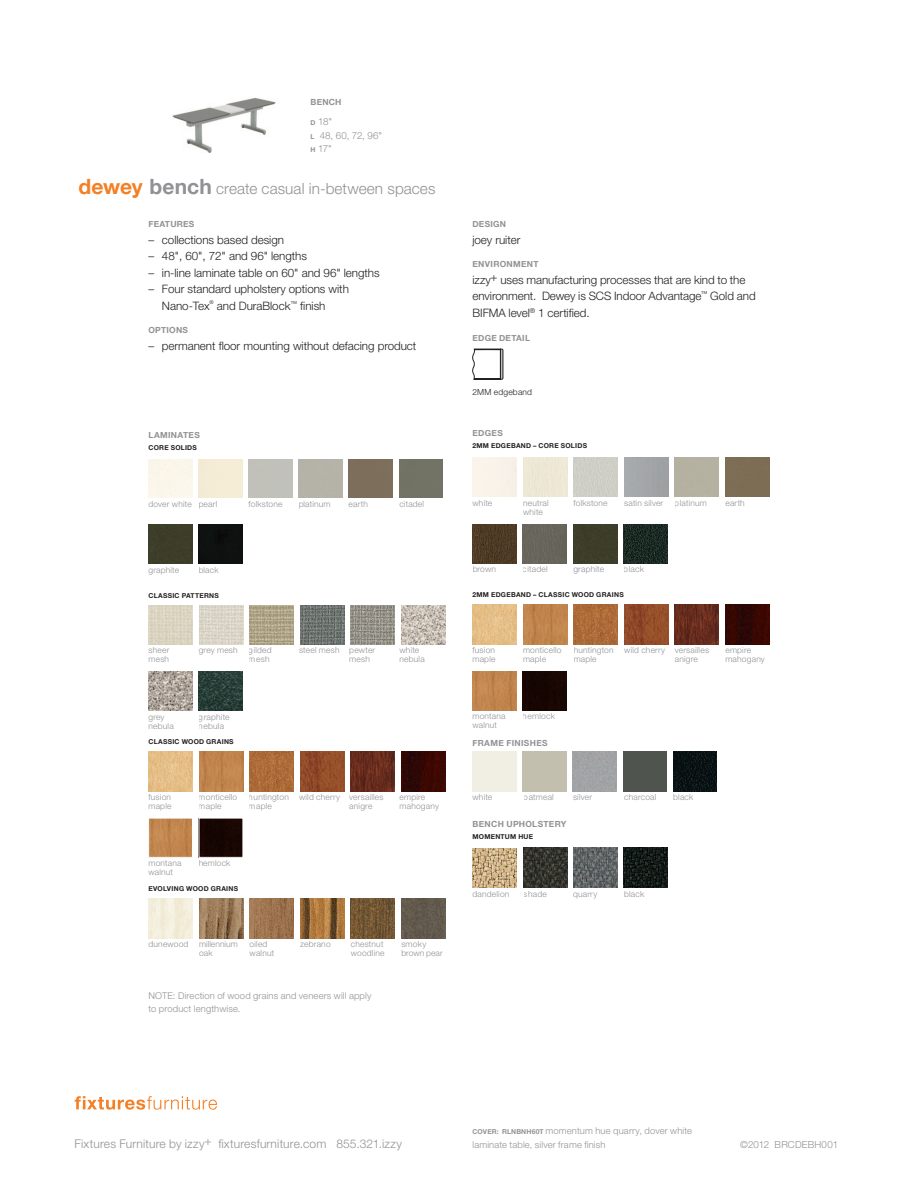
<style>
.page{position:relative;width:918px;height:1188px;background:#fff}
.page>*{position:absolute;margin:0;border:0;box-sizing:border-box;transform-origin:0 0}
.t1{font:300 15.3px "Helvetica Neue LT Std";letter-spacing:.005em;color:#919295}
.t2{font:300 12px "Helvetica Neue LT Std";letter-spacing:.015em;color:#919295}
.t3{font:300 11.7px/16.5px "Helvetica Neue LT Std";letter-spacing:-.005em;color:#231f20}
.t4{font:300 9.75px/13.5px "Helvetica Neue LT Std";letter-spacing:-.01em;color:#919295}
.t5{font:300 9.75px "Helvetica Neue LT Std";letter-spacing:.015em;color:#919295}
.t6{font:300 9.3px/13.5px "Helvetica Neue LT Std";letter-spacing:.015em;color:#919295}
.t7{font:300 8.4px/9px "Helvetica Neue LT Std";letter-spacing:.025em;color:#919295}
.t8{font:700 8.4px "Helvetica Neue";letter-spacing:.035em;color:#919295}
.t9{font:300 8.4px/9px "Helvetica Neue LT Std";letter-spacing:.005em;color:#919295}
.t10{font:300 8.4px "Helvetica Neue LT Std";letter-spacing:.025em;color:#231f20}
.t11{font:700 6.75px "Helvetica Neue";letter-spacing:.04em;color:#231f20}
.t12{font:300 5.25px "Helvetica Neue LT Std";color:#231f20}
.s1{font-family:"Helvetica Neue";font-weight:700;font-size:6.75px}
.s2{font-family:"Helvetica Neue";font-weight:700;font-size:21px;color:#f48026}
.s3{font-family:"Helvetica Neue";font-weight:700;font-size:21px}
</style>
<div class="page">
<img style="left:151px;top:820px;width:40px;height:35px">
<img style="left:201px;top:820px;width:40px;height:35px">
<img style="left:351px;top:752px;width:44px;height:39px">
<img style="left:401px;top:752px;width:44px;height:39px">
<img style="left:300px;top:752px;width:44px;height:39px">
<img style="left:148px;top:752px;width:44px;height:39px">
<img style="left:199px;top:752px;width:44px;height:39px">
<img style="left:250px;top:752px;width:44px;height:39px">
<svg style="left:472px;top:349px;width:31px;height:31px"></svg>
<svg style="left:75px;top:1096px;width:142px;height:14px"></svg>
<img style="left:473px;top:848px;width:44px;height:40px">
<img style="left:523px;top:848px;width:44px;height:39px">
<img style="left:623px;top:848px;width:44px;height:39px">
<img style="left:573px;top:848px;width:44px;height:39px">
<img style="left:472px;top:524px;width:44px;height:39px">
<div style="left:523px;top:524px;width:44px;height:39px;background:#67655b"></div>
<div style="left:573px;top:524px;width:44px;height:39px;background:#3d3d29"></div>
<img style="left:624px;top:524px;width:44px;height:39px">
<div style="left:725px;top:458px;width:44px;height:39px;background:#7c6d54"></div>
<div style="left:523px;top:458px;width:44px;height:39px;background:#ede7d5"></div>
<div style="left:574px;top:458px;width:44px;height:39px;background:#cfcec6"></div>
<img style="left:472px;top:671px;width:44px;height:40px">
<div style="left:523px;top:671px;width:44px;height:40px;background:#180602"></div>
<img style="left:675px;top:605px;width:44px;height:39px">
<img style="left:725px;top:605px;width:44px;height:39px">
<img style="left:624px;top:605px;width:44px;height:39px">
<img style="left:472px;top:605px;width:44px;height:39px">
<img style="left:523px;top:605px;width:44px;height:39px">
<img style="left:574px;top:605px;width:44px;height:39px">
<div style="left:399px;top:459px;width:44px;height:39px;background:#727365"></div>
<div style="left:349px;top:459px;width:43px;height:39px;background:#7d6e5b"></div>
<div style="left:148px;top:525px;width:44px;height:39px;background:#3d3d29"></div>
<div style="left:199px;top:525px;width:43px;height:39px;background:#0e110f"></div>
<img style="left:673px;top:752px;width:44px;height:39px">
<div style="left:623px;top:752px;width:44px;height:39px;background:#4f554e"></div>
<img style="left:573px;top:752px;width:44px;height:39px">
<img style="left:300px;top:899px;width:44px;height:39px">
<img style="left:351px;top:899px;width:44px;height:39px">
<img style="left:401px;top:899px;width:44px;height:39px">
<img style="left:148px;top:899px;width:44px;height:39px">
<img style="left:199px;top:899px;width:44px;height:39px">
<img style="left:250px;top:899px;width:44px;height:39px">
<img style="left:172px;top:97px;width:104px;height:55px">
<img style="left:149px;top:671px;width:44px;height:40px">
<img style="left:199px;top:671px;width:44px;height:40px">
<img style="left:351px;top:605px;width:44px;height:39px">
<img style="left:401px;top:605px;width:44px;height:39px">
<img style="left:300px;top:605px;width:44px;height:39px">
<img style="left:148px;top:605px;width:44px;height:39px">
<img style="left:199px;top:605px;width:44px;height:39px">
<img style="left:250px;top:605px;width:44px;height:39px">
<p class="t8" style="left:310px;top:97px;width:33px">BENCH</p>
<p class="t4" style="left:310px;top:115px;width:73px"><span class="s1">D</span> 18"<br><span class="s1">L</span> 48, 60, 72, 96"<br><span class="s1">H</span> 17"</p>
<h1 class="t1" style="left:78px;top:179px;width:359px"><span class="s2">DEWEY</span> <span class="s3">BENCH</span> create casual in-between spaces</h1>
<p class="t8" style="left:148px;top:219px;width:47px">FEATURES</p>
<h3 class="t3" style="left:148px;top:231px;width:137px">– collections based design</h3>
<h3 class="t3" style="left:148px;top:248px;width:160px">– 48", 60", 72" and 96" lengths</h3>
<h3 class="t3" style="left:148px;top:264px;width:233px">– in-line laminate table on 60" and 96" lengths</h3>
<h3 class="t3" style="left:162px;top:281px;width:188px;text-indent:-13px">– Four standard upholstery options with<br>Nano-Tex</h3>
<p class="t12" style="left:210px;top:299px;width:6px">®</p>
<h3 class="t3" style="left:217px;top:297px;width:110px">and DuraBlock<sup>™</sup> finish</h3>
<p class="t8" style="left:148px;top:325px;width:41px">OPTIONS</p>
<h3 class="t3" style="left:148px;top:337px;width:269px">– permanent floor mounting without defacing product</h3>
<p class="t8" style="left:148px;top:430px;width:53px">LAMINATES</p>
<p class="t11" style="left:148px;top:444px;width:50px">CORE SOLIDS</p>
<p class="t7" style="left:148px;top:499px;width:70px">dover white pearl</p>
<p class="t7" style="left:249px;top:499px;width:35px">folkstone</p>
<p class="t7" style="left:299px;top:499px;width:34px">platinum</p>
<p class="t7" style="left:349px;top:499px;width:21px">earth</p>
<p class="t7" style="left:399px;top:499px;width:26px">citadel</p>
<p class="t7" style="left:148px;top:565px;width:32px">graphite</p>
<p class="t7" style="left:199px;top:565px;width:22px">black</p>
<p class="t11" style="left:148px;top:591px;width:72px">CLASSIC PATTERNS</p>
<p class="t7" style="left:148px;top:646px;width:22px">sheer mesh</p>
<p class="t7" style="left:199px;top:646px;width:41px">grey mesh</p>
<p class="t7" style="left:249px;top:646px;width:24px">gilded</p>
<p class="t7" style="left:299px;top:646px;width:42px">steel mesh</p>
<p class="t7" style="left:249px;top:655px;width:22px">mesh</p>
<p class="t7" style="left:349px;top:646px;width:28px">pewter mesh</p>
<p class="t7" style="left:399px;top:646px;width:27px">white nebula</p>
<p class="t7" style="left:148px;top:712px;width:27px">grey nebula</p>
<p class="t7" style="left:199px;top:712px;width:32px">graphite nebula</p>
<p class="t11" style="left:148px;top:738px;width:86px">CLASSIC WOOD GRAINS</p>
<p class="t7" style="left:148px;top:792px;width:25px">fusion maple</p>
<p class="t7" style="left:199px;top:792px;width:40px">monticello</p>
<p class="t7" style="left:299px;top:792px;width:42px">wild cherry</p>
<p class="t7" style="left:199px;top:801px;width:25px">maple</p>
<p class="t7" style="left:249px;top:792px;width:41px">huntington maple</p>
<p class="t7" style="left:349px;top:792px;width:36px">versailles anigre</p>
<p class="t7" style="left:399px;top:792px;width:41px">empire mahogany</p>
<p class="t7" style="left:148px;top:859px;width:35px">montana walnut</p>
<p class="t7" style="left:199px;top:859px;width:34px">hemlock</p>
<p class="t11" style="left:148px;top:885px;width:91px">EVOLVING WOOD GRAINS</p>
<p class="t7" style="left:148px;top:939px;width:41px">dunewood</p>
<p class="t7" style="left:250px;top:939px;width:26px">oiled walnut</p>
<p class="t7" style="left:300px;top:939px;width:32px">zebrano</p>
<p class="t7" style="left:351px;top:939px;width:35px">chestnut woodline</p>
<p class="t9" style="left:199px;top:939px;width:40px">millennium oak</p>
<p class="t9" style="left:401px;top:939px;width:43px">smoky brown pear</p>
<p class="t6" style="left:148px;top:988px;width:224px">Note: Direction of wood grains and veneers will apply to product lengthwise.</p>
<p class="t8" style="left:472px;top:219px;width:35px">DESIGN</p>
<h3 class="t3" style="left:472px;top:231px;width:49px">joey ruiter</h3>
<p class="t8" style="left:472px;top:259px;width:68px">ENVIRONMENT</p>
<h3 class="t3" style="left:472px;top:271px;width:285px">izzy+ uses manufacturing processes that are kind to the environment. Dewey is SCS Indoor Advantage<sup>™</sup> Gold and<br>BIFMA level<sup>®</sup> 1 certified.</h3>
<p class="t8" style="left:472px;top:333px;width:59px">EDGE DETAIL</p>
<p class="t10" style="left:472px;top:387px;width:61px">2MM edgeband</p>
<p class="t8" style="left:472px;top:428px;width:32px">EDGES</p>
<p class="t11" style="left:472px;top:442px;width:116px">2MM EDGEBAND – CORE SOLIDS</p>
<p class="t7" style="left:472px;top:498px;width:21px">white</p>
<p class="t7" style="left:574px;top:498px;width:35px">folkstone</p>
<p class="t7" style="left:523px;top:498px;width:27px">neutral</p>
<p class="t7" style="left:624px;top:498px;width:41px">satin silver</p>
<p class="t7" style="left:675px;top:498px;width:34px">platinum</p>
<p class="t7" style="left:725px;top:498px;width:21px">earth</p>
<p class="t7" style="left:523px;top:507px;width:21px">white</p>
<p class="t7" style="left:472px;top:565px;width:25px">brown</p>
<p class="t7" style="left:523px;top:565px;width:26px">citadel</p>
<p class="t7" style="left:573px;top:565px;width:32px">graphite</p>
<p class="t7" style="left:624px;top:565px;width:22px">black</p>
<p class="t11" style="left:472px;top:591px;width:153px">2MM EDGEBAND – CLASSIC WOOD GRAINS</p>
<p class="t7" style="left:472px;top:645px;width:25px">fusion maple</p>
<p class="t7" style="left:523px;top:645px;width:40px">monticello</p>
<p class="t7" style="left:624px;top:645px;width:42px">wild cherry</p>
<p class="t7" style="left:523px;top:654px;width:25px">maple</p>
<p class="t7" style="left:574px;top:645px;width:41px">huntington maple</p>
<p class="t7" style="left:675px;top:645px;width:36px">versailles anigre</p>
<p class="t7" style="left:725px;top:645px;width:41px">empire mahogany</p>
<p class="t7" style="left:472px;top:712px;width:35px">montana walnut</p>
<p class="t7" style="left:523px;top:712px;width:34px">hemlock</p>
<p class="t8" style="left:472px;top:738px;width:77px">FRAME FINISHES</p>
<p class="t7" style="left:472px;top:792px;width:21px">white</p>
<p class="t7" style="left:524px;top:792px;width:32px">oatmeal</p>
<p class="t7" style="left:573px;top:792px;width:21px">silver</p>
<p class="t7" style="left:624px;top:792px;width:34px">charcoal</p>
<p class="t7" style="left:673px;top:792px;width:22px">black</p>
<p class="t8" style="left:472px;top:818px;width:96px">BENCH UPHOLSTERY</p>
<p class="t11" style="left:472px;top:832px;width:62px">MOMENTUM HUE</p>
<p class="t7" style="left:472px;top:889px;width:38px">dandelion</p>
<p class="t7" style="left:524px;top:889px;width:24px">shade</p>
<p class="t7" style="left:573px;top:889px;width:26px">quarry</p>
<p class="t7" style="left:624px;top:889px;width:22px">black</p>
<p class="t6" style="left:472px;top:1124px;width:221px"><span class="s1">COVER: RLNBNH60T</span> momentum hue quarry, dover white laminate table, silver frame finish</p>
<h2 class="t2" style="left:75px;top:1136px;width:329px">Fixtures Furniture by izzy+ fixturesfurniture.com 855.321.izzy</h2>
<p class="t5" style="left:740px;top:1138px;width:99px">©2012 BRCDEBH001</p>
</div>
